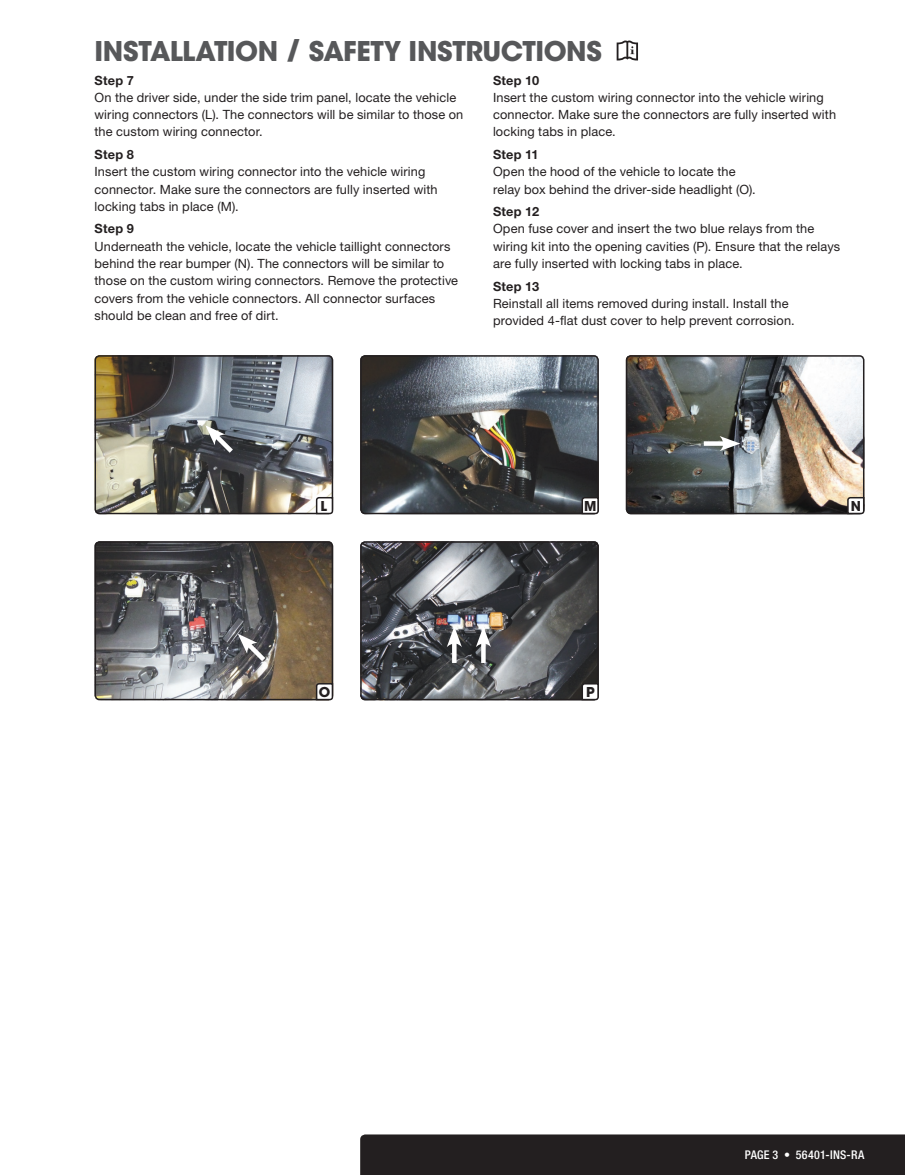
<style>
.page{position:relative;width:905px;height:1175px;background:#fff}
.page>*{position:absolute;margin:0;border:0;box-sizing:border-box;transform-origin:0 0}
.t1{font:700 27px "ITC Avant Garde Std";letter-spacing:-.015em;color:#57585a}
.t2{font:700 13.5px "ITC Avant Garde Std";color:#231f20}
.t3{font:12.75px/17.2px "Helvetica Neue LT Std";letter-spacing:.01em;color:#231f20}
.t4{font:700 12.75px "Helvetica Neue LT Std";letter-spacing:.02em;color:#231f20}
.t5{font:500 condensed 12px "Helvetica Neue LT Std";letter-spacing:.02em;color:#fff}
</style>
<div class="page">
<img style="left:97px;top:358px;width:233px;height:153px">
<div style="left:94px;top:355px;width:239px;height:159px;border:2px solid #231f20;border-radius:4px"></div>
<img style="left:363px;top:355px;width:235px;height:156px">
<div style="left:360px;top:355px;width:238px;height:159px;border:2px solid #231f20;border-radius:4px"></div>
<img style="left:628px;top:356px;width:236px;height:155px">
<div style="left:625px;top:355px;width:239px;height:159px;border:2px solid #231f20;border-radius:4px"></div>
<img style="left:97px;top:544px;width:233px;height:153px">
<div style="left:94px;top:541px;width:239px;height:159px;border:2px solid #231f20;border-radius:4px"></div>
<img style="left:361px;top:541px;width:237px;height:159px">
<div style="left:360px;top:541px;width:238px;height:159px;border:2px solid #231f20;border-radius:4px"></div>
<svg style="left:315px;top:496px;width:19px;height:19px"></svg>
<svg style="left:580px;top:496px;width:19px;height:19px"></svg>
<svg style="left:846px;top:496px;width:19px;height:19px"></svg>
<svg style="left:315px;top:682px;width:19px;height:19px"></svg>
<svg style="left:580px;top:682px;width:19px;height:19px"></svg>
<svg style="left:616px;top:41px;width:22px;height:19px"></svg>
<svg style="left:205px;top:425px;width:33px;height:32px"></svg>
<div style="left:703px;top:441px;width:24px;height:5px;background:#fff"></div>
<svg style="left:719px;top:436px;width:21px;height:15px"></svg>
<svg style="left:238px;top:633px;width:32px;height:33px"></svg>
<svg style="left:452px;top:647px;width:4px;height:16px"></svg>
<svg style="left:447px;top:626px;width:15px;height:21px"></svg>
<svg style="left:481px;top:647px;width:4px;height:16px"></svg>
<svg style="left:476px;top:626px;width:15px;height:21px"></svg>
<div style="left:360px;top:1134px;width:544px;height:40px;background:#231f20"></div>
<h1 class="t1" style="left:94px;top:33px;width:509px">INSTALLATION / SAFETY INSTRUCTIONS</h1>
<p class="t4" style="left:94px;top:72px;width:41px">Step 7</p>
<p class="t3" style="left:94px;top:89px;width:370px">On the driver side, under the side trim panel, locate the vehicle wiring connectors (L). The connectors will be similar to those on the custom wiring connector.</p>
<p class="t4" style="left:94px;top:147px;width:41px">Step 8</p>
<p class="t3" style="left:94px;top:163px;width:344px">Insert the custom wiring connector into the vehicle wiring connector. Make sure the connectors are fully inserted with locking tabs in place (M).</p>
<p class="t4" style="left:94px;top:221px;width:41px">Step 9</p>
<p class="t3" style="left:94px;top:237px;width:365px">Underneath the vehicle, locate the vehicle taillight connectors behind the rear bumper (N). The connectors will be similar to those on the custom wiring connectors. Remove the protective covers from the vehicle connectors. All connector surfaces should be clean and free of dirt.</p>
<p class="t4" style="left:493px;top:72px;width:48px">Step 10</p>
<p class="t3" style="left:493px;top:89px;width:344px">Insert the custom wiring connector into the vehicle wiring connector. Make sure the connectors are fully inserted with locking tabs in place.</p>
<p class="t4" style="left:493px;top:147px;width:47px">Step 11</p>
<p class="t3" style="left:493px;top:163px;width:264px">Open the hood of the vehicle to locate the relay box behind the driver-side headlight (O).</p>
<p class="t4" style="left:493px;top:204px;width:48px">Step 12</p>
<p class="t3" style="left:493px;top:220px;width:349px">Open fuse cover and insert the two blue relays from the wiring kit into the opening cavities (P). Ensure that the relays are fully inserted with locking tabs in place.</p>
<p class="t4" style="left:493px;top:278px;width:48px">Step 13</p>
<p class="t3" style="left:493px;top:294px;width:303px">Reinstall all items removed during install. Install the provided 4-flat dust cover to help prevent corrosion.</p>
<p class="t2" style="left:320px;top:497px;width:8px">L</p>
<p class="t2" style="left:584px;top:497px;width:14px">M</p>
<p class="t2" style="left:850px;top:497px;width:12px">N</p>
<p class="t2" style="left:319px;top:683px;width:13px">O</p>
<p class="t2" style="left:586px;top:683px;width:10px">P</p>
<p class="t5" style="left:744px;top:1147px;width:121px">PAGE 3 • 56401-INS-RA</p>
</div>
